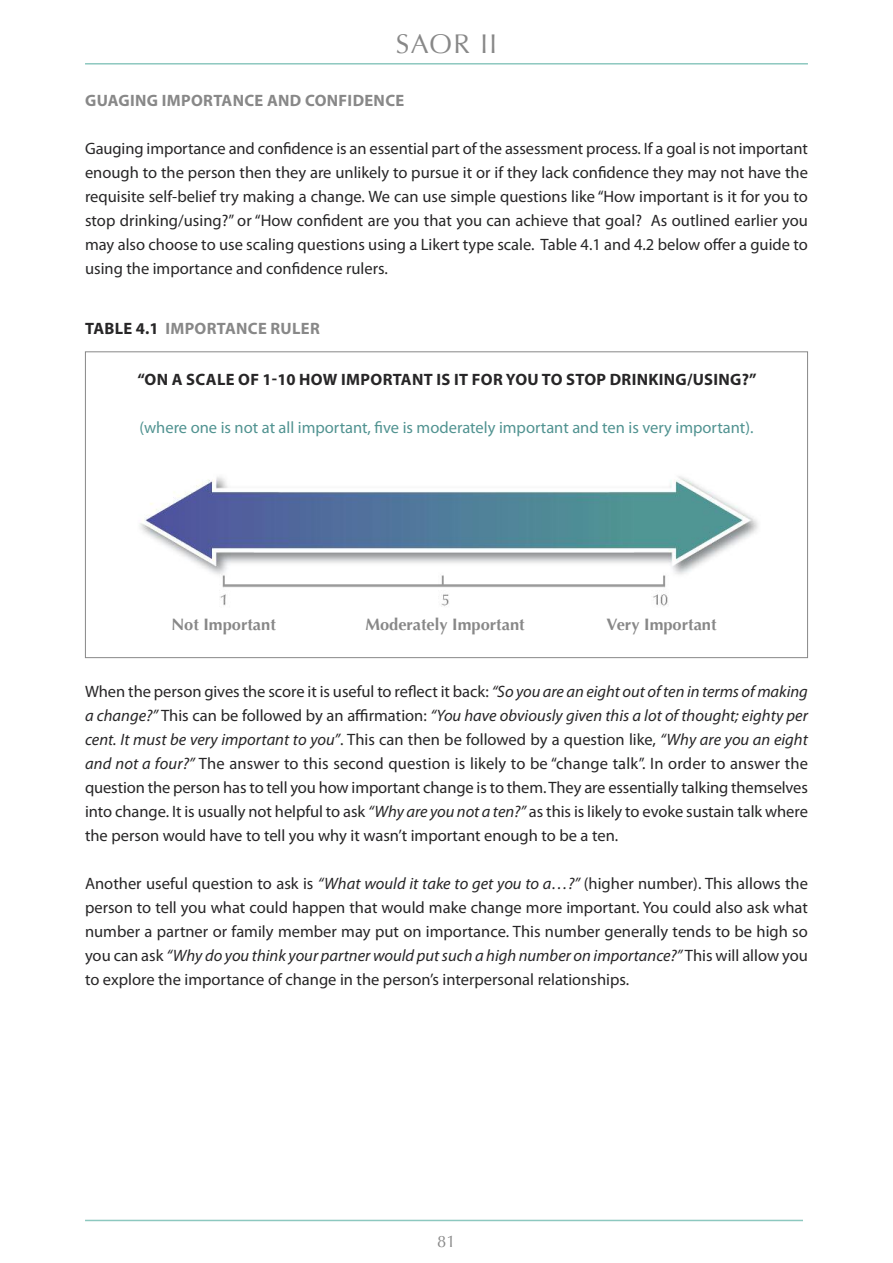
<style>
.page{position:relative;width:893px;height:1263px;background:#fff}
.page>*{position:absolute;margin:0;border:0;box-sizing:border-box;transform-origin:0 0}
.t1{font:27px "Optima";letter-spacing:.055em;color:#888}
.t2{font:16.5px/24px "Myriad Pro";color:#272627;text-align:justify}
.t3{font:16.5px "Myriad Pro";color:#519391}
.t4{font:700 16.5px "Myriad Pro";letter-spacing:.02em;color:#272627}
.t5{font:700 16.5px "Myriad Pro";letter-spacing:.02em;color:#888}
.t6{font:700 16.5px "Optima";color:#888}
.t7{font:16.5px "Optima";color:#888}
.s1{color:#272627}
.s2{font-style:italic}
</style>
<div class="page">
<hr style="left:85px;top:1220px;width:718px;height:1px;background:#8dc8bf">
<hr style="left:85px;top:63px;width:723px;height:2px;background:#8dc8bf">
<img style="left:139px;top:476px;width:619px;height:131px">
<h1 class="t1" style="left:396px;top:29px;width:103px">SAOR ii</h1>
<p class="t5" style="left:85px;top:94px;width:321px">GUAGING IMPORTANCE AND CONFIDENCE</p>
<p class="t2" style="left:85px;top:138px;width:724px">Gauging importance and confidence is an essential part of the assessment process. If a goal is not important enough to the person then they are unlikely to pursue it or if they lack confidence they may not have the requisite self-belief try making a change. We can use simple questions like “How important is it for you to stop drinking/using?” or “How confident are you that you can achieve that goal? As outlined earlier you may also choose to use scaling questions using a likert type scale. table 4.1 and 4.2 below offer a guide to using the importance and confidence rulers.</p>
<p class="t5" style="left:85px;top:323px;width:236px"><span class="s1">TABLE 4.1</span> IMPORTANCE RULER</p>
<p class="t4" style="left:138px;top:373px;width:620px">“ON A SCALE OF 1-10 HOW IMPORTANT IS IT FOR yOU TO STOP DRINKING/USING?”</p>
<p class="t3" style="left:139px;top:421px;width:615px">(where one is not at all important, five is moderately important and ten is very important).</p>
<p class="t6" style="left:171px;top:615px;width:106px">not Important</p>
<p class="t6" style="left:365px;top:615px;width:161px">moderately Important</p>
<p class="t6" style="left:607px;top:615px;width:112px">Very Important</p>
<p class="t2" style="left:85px;top:681px;width:724px">When the person gives the score it is useful to reflect it back: <span class="s2">“So you are an eight out often in terms of making a change?”</span> this can be followed by an affirmation: <span class="s2">“You have obviously given this a lot of thought; eighty per cent. It must be very important to you”</span>. this can then be followed by a question like, <span class="s2">“Why are you an eight and not a four?”</span> the answer to this second question is likely to be “change talk”. In order to answer the question the person has to tell you how important change is to them. they are essentially talking themselves into change. It is usually not helpful to ask <span class="s2">“Why are you not a ten?”</span> as this is likely to evoke sustain talk where the person would have to tell you why it wasn’t important enough to be a ten.</p>
<p class="t2" style="left:85px;top:873px;width:724px">Another useful question to ask is <span class="s2">“What would it take to get you to a…?”</span> (higher number). this allows the person to tell you what could happen that would make change more important. you could also ask what number a partner or family member may put on importance. this number generally tends to be high so you can ask <span class="s2">“Why do you think your partner would put such a high number on importance?”</span> this will allow you to explore the importance of change in the person’s interpersonal relationships.</p>
<p class="t7" style="left:437px;top:1232px;width:20px">81</p>
</div>
